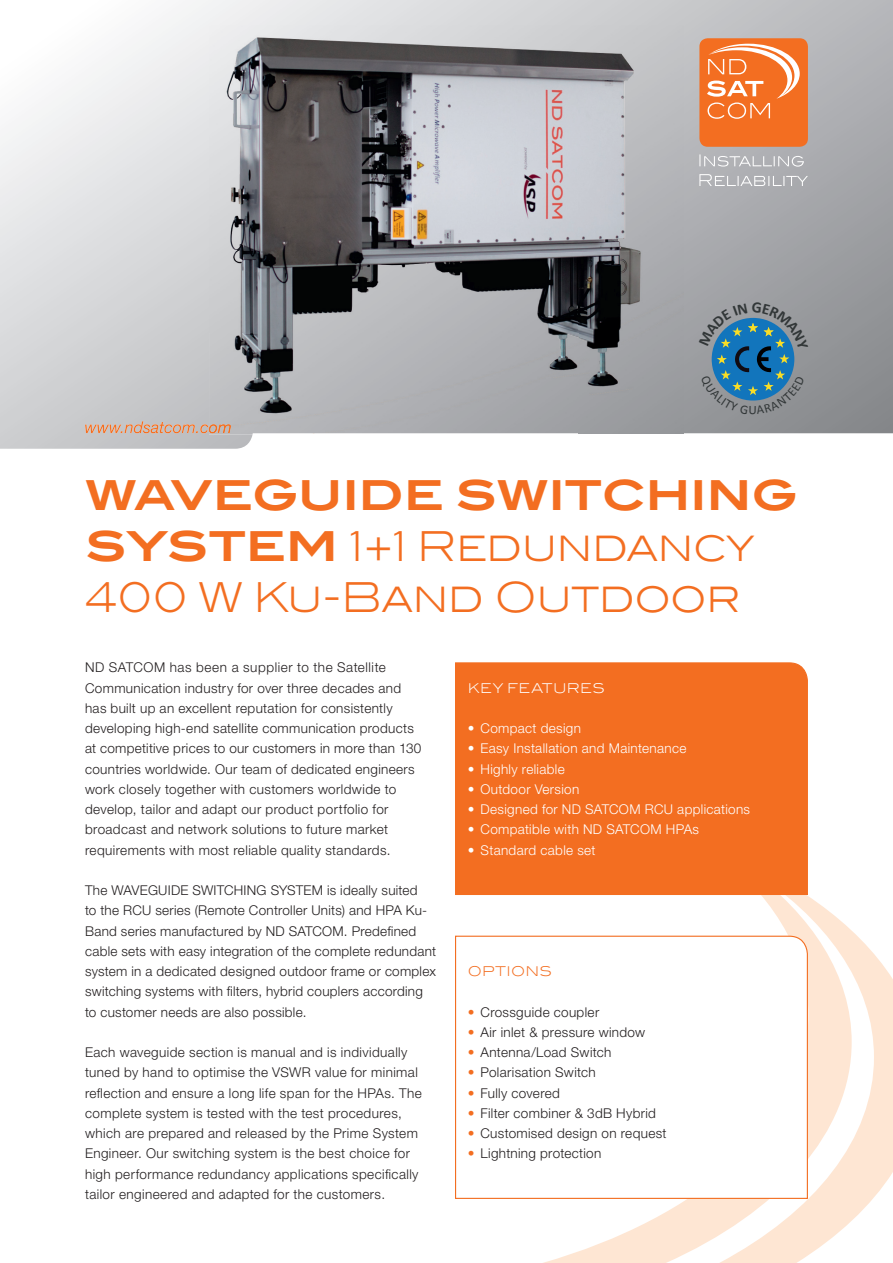
<style>
.page{position:relative;width:893px;height:1263px;background:#fff}
.page>*{position:absolute;margin:0;border:0;box-sizing:border-box;transform-origin:0 0}
.t1{font:300 41.25px/51px "ITC Blair";letter-spacing:-.015em;color:#f36e21}
.t2{font:300 13.5px/20.2px "Helvetica Neue LT Pro";letter-spacing:.025em;color:#231f20}
.t3{font:300 13.5px "Helvetica Neue LT Pro";letter-spacing:.025em;color:#fff}
.t4{font:300 13.5px "ITC Blair";letter-spacing:.045em;color:#fff}
.t5{font:300 13.5px "ITC Blair";letter-spacing:.03em;color:#f36e21}
.s1{font-weight:700}
.s2{color:#f36e21}
</style>
<div class="page">
<svg style="left:543px;top:895px;width:350px;height:368px"></svg>
<div style="left:455px;top:662px;width:353px;height:233px;background:#f36e21"></div>
<svg style="left:0;top:0;width:893px;height:449px"></svg>
<svg style="left:85px;top:421px;width:124px;height:12px"></svg>
<div style="left:699px;top:38px;width:109px;height:109px;background:#f36e21;border-radius:8px"></div>
<svg style="left:707px;top:44px;width:93px;height:75px"></svg>
<svg style="left:699px;top:174px;width:109px;height:12px"></svg>
<svg style="left:699px;top:154px;width:105px;height:13px"></svg>
<img style="left:579px;top:433px;width:105px;height:2px">
<img style="left:209px;top:26px;width:370px;height:409px">
<img style="left:578px;top:26px;width:106px;height:407px">
<img style="left:209px;top:424px;width:22px;height:9px">
<svg style="left:455px;top:935px;width:353px;height:264px"></svg>
<svg style="left:699px;top:302px;width:109px;height:112px;background:#6389a0"></svg>
<h1 class="t1" style="left:85px;top:470px;width:714px"><span class="s1">WAVEGUIDE SWITCHING<br>SYSTEM</span> 1+1 Redundancy<br>400 W Ku-Band Outdoor</h1>
<p class="t2" style="left:85px;top:657px;width:338px">ND SATCOM has been a supplier to the Satellite Communication industry for over three decades and has built up an excellent reputation for consistently developing high-end satellite communication products at competitive prices to our customers in more than 130 countries worldwide. Our team of dedicated engineers work closely together with customers worldwide to develop, tailor and adapt our product portfolio for broadcast and network solutions to future market requirements with most reliable quality standards.</p>
<p class="t2" style="left:85px;top:880px;width:353px">The WAVEGUIDE SWITCHING SYSTEM is ideally suited<br>to the RCU series (Remote Controller Units) and HPA Ku-Band series manufactured by ND SATCOM. Predefined cable sets with easy integration of the complete redundant system in a dedicated designed outdoor frame or complex switching systems with filters, hybrid couplers according to customer needs are also possible.</p>
<p class="t2" style="left:85px;top:1042px;width:338px">Each waveguide section is manual and is individually tuned by hand to optimise the VSWR value for minimal reflection and ensure a long life span for the HPAs. The complete system is tested with the test procedures, which are prepared and released by the Prime System Engineer. Our switching system is the best choice for high performance redundancy applications specifically tailor engineered and adapted for the customers.</p>
<p class="t4" style="left:468px;top:680px;width:139px">KEY FEATURES</p>
<p class="t3" style="left:468px;top:720px;width:115px">• Compact design</p>
<p class="t3" style="left:468px;top:740px;width:220px">• Easy Installation and Maintenance</p>
<p class="t3" style="left:468px;top:760px;width:99px">• Highly reliable</p>
<p class="t3" style="left:468px;top:781px;width:113px">• Outdoor Version</p>
<p class="t3" style="left:468px;top:801px;width:284px">• Designed for ND SATCOM RCU applications</p>
<p class="t3" style="left:468px;top:821px;width:233px">• Compatible with ND SATCOM HPAs</p>
<p class="t3" style="left:468px;top:841px;width:129px">• Standard cable set</p>
<p class="t5" style="left:468px;top:963px;width:86px">OPTIONS</p>
<p class="t2" style="left:468px;top:1001px;width:133px"><span class="s2">•</span> Crossguide coupler</p>
<p class="t2" style="left:468px;top:1022px;width:179px"><span class="s2">•</span> Air inlet &amp; pressure window</p>
<p class="t2" style="left:468px;top:1042px;width:145px"><span class="s2">•</span> Antenna/Load Switch</p>
<p class="t2" style="left:468px;top:1062px;width:130px"><span class="s2">•</span> Polarisation Switch</p>
<p class="t2" style="left:468px;top:1082px;width:94px"><span class="s2">•</span> Fully covered</p>
<p class="t2" style="left:468px;top:1103px;width:190px"><span class="s2">•</span> Filter combiner &amp; 3dB Hybrid</p>
<p class="t2" style="left:468px;top:1123px;width:200px"><span class="s2">•</span> Customised design on request</p>
<p class="t2" style="left:468px;top:1143px;width:135px"><span class="s2">•</span> Lightning protection</p>
</div>
